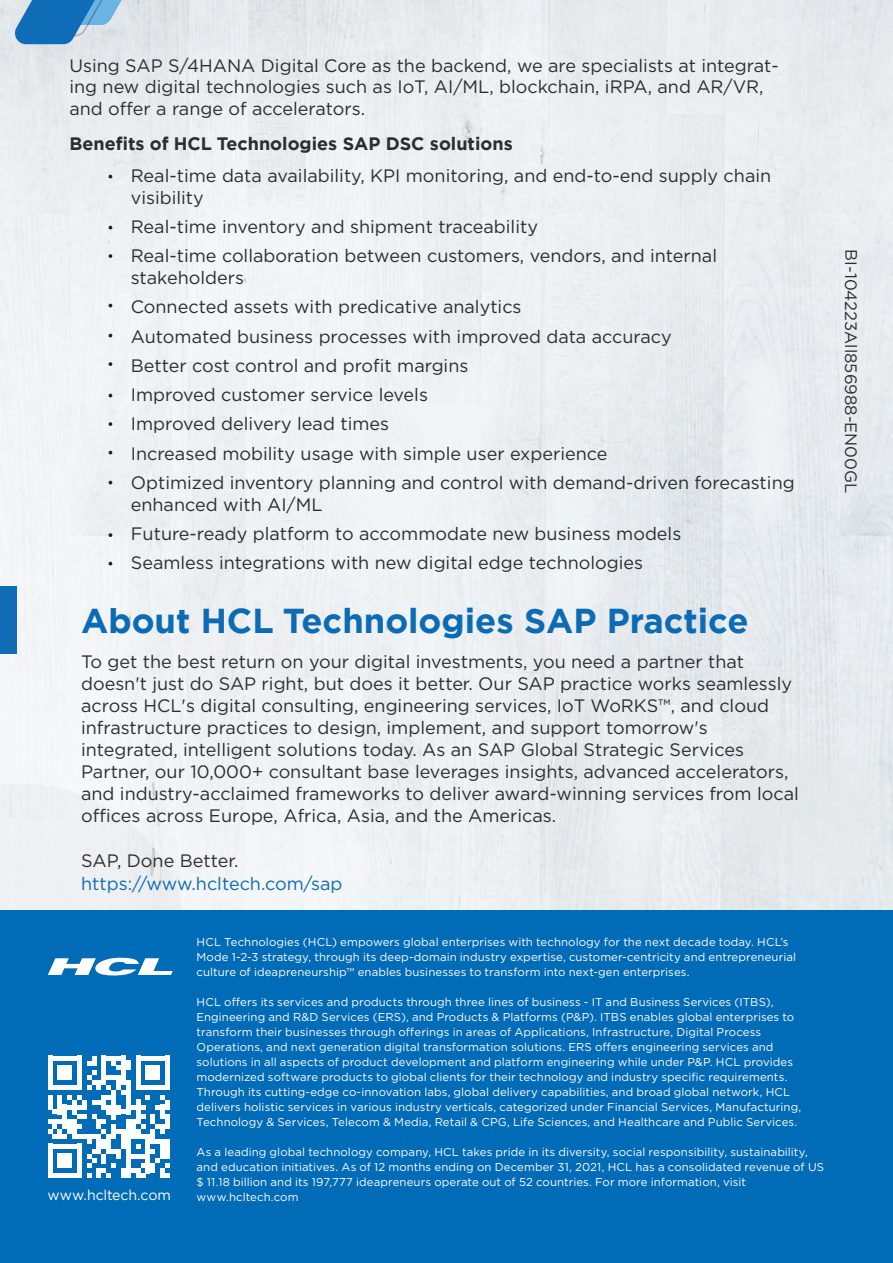
<style>
.page{position:relative;width:893px;height:1263px;background:#fff}
.page>*{position:absolute;margin:0;border:0;box-sizing:border-box;transform-origin:0 0}
.t1{font:700 34.5px "Gotham";color:#0d6bb4}
.t2{font:18px/29.2px "Gotham";color:#2a2e30}
.t3{font:700 18px "Gotham";color:#2a2e30}
.t4{font:18px "Gotham";color:#0d6bb4}
.t5{font:16.5px "Gotham";color:#2b2e31}
.t6{font:14.25px "Gotham";letter-spacing:-.015em;color:#fff}
.t7{font:11.4px/15px "Gotham";letter-spacing:.01em;color:#fff}
</style>
<div class="page">
<img style="left:0;top:0;width:893px;height:911px">
<div style="left:0;top:783px;width:186px;height:128px;background:#eef0f2"></div>
<svg style="left:7px;top:0;width:142px;height:44px;background:#79aad1"></svg>
<div style="left:0;top:586px;width:17px;height:68px;background:#116cb5"></div>
<div style="left:0;top:911px;width:893px;height:352px;background:#006bb6"></div>
<svg style="left:48px;top:1056px;width:122px;height:122px"></svg>
<svg style="left:48px;top:957px;width:125px;height:19px"></svg>
<svg style="left:109px;top:254px;width:3px;height:4px"></svg>
<svg style="left:109px;top:362px;width:3px;height:4px"></svg>
<svg style="left:109px;top:422px;width:3px;height:4px"></svg>
<svg style="left:109px;top:533px;width:3px;height:4px"></svg>
<h2 class="t2" style="left:69px;top:54px;width:711px;line-height:21.8px">Using SAP S/4HANA Digital Core as the backend, we are specialists at integrat&shy;ing new digital technologies such as IoT, AI/ML, blockchain, iRPA, and AR/VR, and offer a range of accelerators.</h2>
<h2 class="t3" style="left:69px;top:131px;width:445px">Benefits of HCL Technologies SAP DSC solutions</h2>
<h2 class="t2" style="left:131px;top:164px;width:642px;line-height:21.8px">Real-time data availability, KPI monitoring, and end-to-end supply chain visibility</h2>
<h2 class="t2" style="left:131px;top:212px;width:588px">Real-time inventory and shipment traceability<br>Real-time collaboration between customers, vendors, and internal</h2>
<p class="t2" style="left:131px;top:263px;width:665px">stakeholders<br>Connected assets with predicative analytics<br>Automated business processes with improved data accuracy<br>Better cost control and profit margins<br>Improved customer service levels<br>Improved delivery lead times<br>Increased mobility usage with simple user experience<br>Optimized inventory planning and control with demand-driven forecasting</p>
<h2 class="t2" style="left:131px;top:489px;width:552px">enhanced with AI/ML<br>Future-ready platform to accommodate new business models<br>Seamless integrations with new digital edge technologies</h2>
<h1 class="t1" style="left:81px;top:598px;width:669px">About HCL Technologies SAP Practice</h1>
<p class="t2" style="left:81px;top:650px;width:719px;line-height:22px">To get the best return on your digital investments, you need a partner that doesn't just do SAP right, but does it better. Our SAP practice works seamlessly across HCL's digital consulting, engineering services, IoT WoRKS™, and cloud infrastructure practices to design, implement, and support tomorrow's integrated, intelligent solutions today. As an SAP Global Strategic Services Partner, our 10,000+ consultant base leverages insights, advanced accelerators, and industry-acclaimed frameworks to deliver award-winning services from local offices across Europe, Africa, Asia, and the Americas.</p>
<h2 class="t2" style="left:81px;top:845px;width:159px">SAP, Done Better.</h2>
<h2 class="t4" style="left:81px;top:872px;width:263px">https://www.hcltech.com/sap</h2>
<p class="t7" style="left:197px;top:934px;width:601px">HCL Technologies (HCL) empowers global enterprises with technology for the next decade today. HCL’s<br>Mode 1-2-3 strategy, through its deep-domain industry expertise, customer-centricity and entrepreneurial culture of ideapreneurship™ enables businesses to transform into next-gen enterprises.</p>
<p class="t7" style="left:197px;top:994px;width:606px">HCL offers its services and products through three lines of business - IT and Business Services (ITBS), Engineering and R&amp;D Services (ERS), and Products &amp; Platforms (P&amp;P). ITBS enables global enterprises to transform their businesses through offerings in areas of Applications, Infrastructure, Digital Process Operations, and next generation digital transformation solutions. ERS offers engineering services and solutions in all aspects of product development and platform engineering while under P&amp;P. HCL provides modernized software products to global clients for their technology and industry specific requirements.<br>Through its cutting-edge co-innovation labs, global delivery capabilities, and broad global network, HCL delivers holistic services in various industry verticals, categorized under Financial Services, Manufacturing, Technology &amp; Services, Telecom &amp; Media, Retail &amp; CPG, Life Sciences, and Healthcare and Public Services.</p>
<p class="t7" style="left:197px;top:1144px;width:629px">As a leading global technology company, HCL takes pride in its diversity, social responsibility, sustainability, and education initiatives. As of 12 months ending on December 31, 2021, HCL has a consolidated revenue of US $ 11.18 billion and its 197,777 ideapreneurs operate out of 52 countries. For more information, visit</p>
<p class="t6" style="left:48px;top:1186px;width:125px">www.hcltech.com</p>
<p class="t7" style="left:197px;top:1189px;width:104px">www.hcltech.com</p>
<h3 class="t5" style="left:862px;top:249px;width:246px;rotate:90deg">BI-104223All856988-EN00GL</h3>
</div>
